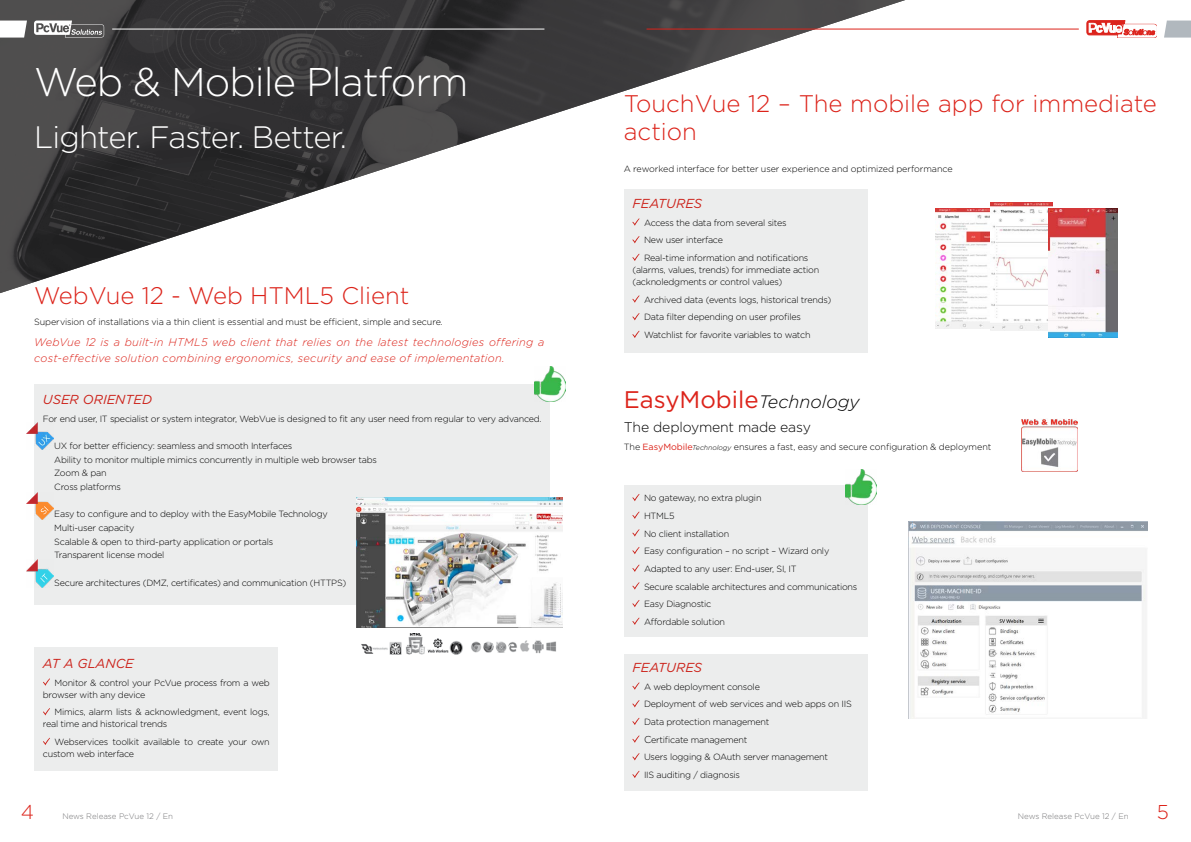
<style>
.page{position:relative;width:1191px;height:842px;background:#fff}
.page>*{position:absolute;margin:0;border:0;box-sizing:border-box;transform-origin:0 0}
.t1{font:300 40px "Gotham";letter-spacing:-.025em;color:#fff}
.t2{font:300 31px "Gotham";letter-spacing:-.025em;color:#fff}
.t3{font:300 24px/28px "Gotham";color:#dc231a}
.t4{font:24px "Gotham";color:#dc231a}
.t5{font:300 20px "Gotham";color:#dc231a}
.t6{font:300 14px "Gotham";letter-spacing:-.015em;color:#000}
.t7{font:italic 13px "Gotham";color:#cc221a}
.t8{font:italic 300 11px/16px "Gotham";letter-spacing:.02em;color:#dc231a}
.t9{font:300 9px/17.7px "Gotham";letter-spacing:-.025em;color:#000}
.t10{font:300 8px "Gotham";color:#747476}
.s1{font-weight:300;font-style:italic;font-size:18px;color:#000}
.s2{font-weight:400;color:#dc231a}
.s3{font-style:italic;font-size:7px}
.s4{font-size:10px}
</style>
<div class="page">
<img style="left:0;top:0;width:905px;height:293px">
<div style="left:34px;top:384px;width:516px;height:220px;background:#eceded"></div>
<div style="left:34px;top:647px;width:244px;height:123px;background:#eceded"></div>
<svg style="left:43px;top:678px;width:7px;height:8px"></svg>
<svg style="left:43px;top:708px;width:7px;height:7px"></svg>
<svg style="left:43px;top:738px;width:7px;height:7px"></svg>
<div style="left:624px;top:190px;width:243px;height:163px;background:#eceded"></div>
<svg style="left:632px;top:218px;width:7px;height:8px"></svg>
<svg style="left:632px;top:236px;width:7px;height:7px"></svg>
<svg style="left:632px;top:254px;width:7px;height:7px"></svg>
<svg style="left:632px;top:295px;width:7px;height:8px"></svg>
<svg style="left:632px;top:313px;width:7px;height:7px"></svg>
<svg style="left:632px;top:331px;width:7px;height:7px"></svg>
<img style="left:357px;top:497px;width:205px;height:131px">
<img style="left:361px;top:633px;width:195px;height:22px">
<img style="left:935px;top:209px;width:55px;height:119px">
<img style="left:990px;top:202px;width:62px;height:128px">
<img style="left:1048px;top:209px;width:69px;height:128px">
<img style="left:26px;top:422px;width:28px;height:28px">
<img style="left:26px;top:492px;width:28px;height:28px">
<img style="left:26px;top:560px;width:28px;height:27px">
<div style="left:624px;top:485px;width:243px;height:151px;background:#eceded"></div>
<svg style="left:632px;top:494px;width:7px;height:7px"></svg>
<svg style="left:632px;top:511px;width:7px;height:8px"></svg>
<svg style="left:632px;top:529px;width:7px;height:8px"></svg>
<svg style="left:632px;top:547px;width:7px;height:7px"></svg>
<svg style="left:632px;top:564px;width:7px;height:8px"></svg>
<svg style="left:632px;top:582px;width:7px;height:8px"></svg>
<svg style="left:632px;top:600px;width:7px;height:7px"></svg>
<svg style="left:632px;top:617px;width:7px;height:8px"></svg>
<div style="left:624px;top:654px;width:243px;height:137px;background:#eceded"></div>
<svg style="left:632px;top:682px;width:7px;height:8px"></svg>
<svg style="left:632px;top:700px;width:7px;height:7px"></svg>
<svg style="left:632px;top:718px;width:7px;height:7px"></svg>
<svg style="left:632px;top:735px;width:7px;height:8px"></svg>
<svg style="left:632px;top:753px;width:7px;height:7px"></svg>
<svg style="left:632px;top:771px;width:7px;height:7px"></svg>
<img style="left:909px;top:521px;width:238px;height:197px">
<img style="left:1021px;top:419px;width:57px;height:52px">
<svg style="left:1164px;top:21px;width:27px;height:17px"></svg>
<hr style="left:646px;top:29px;width:432px;height:1px;background:#dc231a">
<svg style="left:1086px;top:21px;width:70px;height:17px"></svg>
<svg style="left:0;top:21px;width:27px;height:17px"></svg>
<hr style="left:112px;top:29px;width:432px;height:1px;background:#fff">
<svg style="left:34px;top:21px;width:70px;height:17px"></svg>
<img style="left:534px;top:366px;width:31px;height:35px">
<img style="left:845px;top:470px;width:32px;height:35px">
<h1 class="t1" style="left:34px;top:57px;width:436px">Web &amp; Mobile Platform</h1>
<h2 class="t2" style="left:34px;top:117px;width:314px">Lighter. Faster. Better.</h2>
<h3 class="t3" style="left:34px;top:281px;width:377px">WebVue 12 - Web HTML5 Client</h3>
<p class="t9" style="left:34px;top:312px;width:410px">Supervision of installations via a thin client is essential and must be efficient, simple and secure.</p>
<p class="t8" style="left:34px;top:334px;width:512px">WebVue 12 is a built-in HTML5 web client that relies on the latest technologies offering a cost-effective solution combining ergonomics, security and ease of implementation.</p>
<h3 class="t7" style="left:43px;top:391px;width:111px">USER ORIENTED</h3>
<p class="t9" style="left:43px;top:409px;width:500px">For end user, IT specialist or system integrator, WebVue is designed to fit any user need from regular to very advanced.</p>
<p class="t9" style="left:54px;top:439px;width:324px;line-height:13.7px">UX for better efficiency: seamless and smooth Interfaces<br>Ability to monitor multiple mimics concurrently in multiple web browser tabs Zoom &amp; pan<br>Cross platforms</p>
<p class="t9" style="left:54px;top:507px;width:275px;line-height:13.7px">Easy to configure and to deploy with the EasyMobile Technology Multi-user capacity<br>Scalable &amp; open to third-party application or portals<br>Transparent license model</p>
<p class="t9" style="left:54px;top:573px;width:294px">Secure architectures (DMZ, certificates) and communication (HTTPS)</p>
<h3 class="t7" style="left:43px;top:655px;width:92px">AT A GLANCE</h3>
<p class="t9" style="left:43px;top:676px;width:228px;line-height:12px;text-indent:12px">Monitor &amp; control your PcVue process from a web browser with any device</p>
<p class="t9" style="left:43px;top:706px;width:228px;line-height:12px;text-indent:12px">Mimics, alarm lists &amp; acknowledgment, event logs, real time and historical trends</p>
<p class="t9" style="left:43px;top:736px;width:228px;line-height:12px;text-indent:12px">Webservices toolkit available to create your own custom web interface</p>
<h3 class="t3" style="left:624px;top:89px;width:534px">TouchVue 12 – The mobile app for immediate action</h3>
<p class="t9" style="left:624px;top:160px;width:330px">A reworked interface for better user experience and optimized performance</p>
<h3 class="t7" style="left:632px;top:195px;width:71px">FEATURES</h3>
<p class="t9" style="left:644px;top:213px;width:166px">Access the data from several sites<br>New user interface<br>Real-time information and notifications</p>
<p class="t9" style="left:632px;top:264px;width:188px;line-height:12px">(alarms, values, trends) for immediate action (acknoledgments or control values)</p>
<p class="t9" style="left:644px;top:290px;width:189px">Archived data (events logs, historical trends)<br>Data filter depending on user profiles<br>Watchlist for favorite variables to watch</p>
<h3 class="t4" style="left:624px;top:384px;width:237px">EasyMobile<span class="s1">Technology</span></h3>
<h3 class="t6" style="left:624px;top:418px;width:189px">The deployment made easy</h3>
<p class="t9" style="left:624px;top:437px;width:369px">The <span class="s2">EasyMobile</span><span class="s3">Technology</span> ensures a fast, easy and secure configuration &amp; deployment</p>
<p class="t9" style="left:644px;top:489px;width:215px">No gateway, no extra plugin<br>HTML5<br>No client installation<br>Easy configuration – no script – Wizard only<br>Adapted to any user: End-user, SI, IT<br>Secure scalable architectures and communications<br>Easy Diagnostic<br>Affordable solution</p>
<h3 class="t7" style="left:632px;top:659px;width:71px">FEATURES</h3>
<p class="t9" style="left:644px;top:677px;width:209px">A web deployment console<br>Deployment of web services and web apps on IIS<br>Data protection management<br><span class="s4">C</span>ertificate management<br>Users logging &amp; OAuth server management<br>IIS auditing / diagnosis</p>
<h3 class="t5" style="left:21px;top:799px;width:15px">4</h3>
<p class="t10" style="left:62px;top:811px;width:112px">News Release PcVue 12 / En</p>
<p class="t10" style="left:1018px;top:811px;width:112px">News Release PcVue 12 / En</p>
<h3 class="t5" style="left:1157px;top:799px;width:14px">5</h3>
</div>
